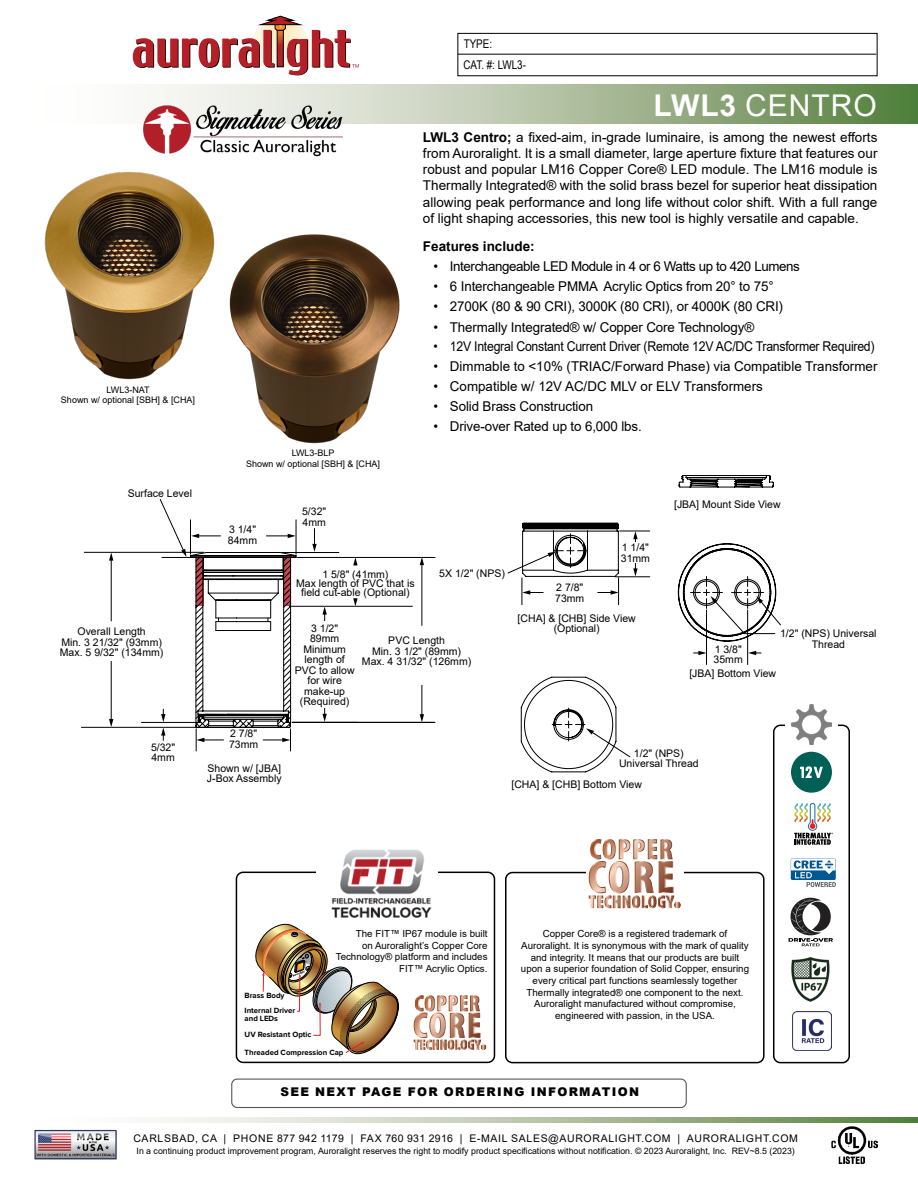
<style>
.page{position:relative;width:918px;height:1188px;background:#fff}
.page>*{position:absolute;margin:0;border:0;box-sizing:border-box;transform-origin:0 0}
.t1{font:30px "Arial";letter-spacing:.035em;color:#fff}
.t2{font:13.5px/16.2px "Arial";letter-spacing:-.01em;color:#000;text-align:justify}
.t3{font:13.5px "Arial";letter-spacing:-.01em;color:#000;scale:.91 1}
.t4{font:13.5px "Arial";letter-spacing:-.03em;color:#000}
.t5{font:700 13.5px "Arial";color:#000}
.t6{font:900 12px "Arial";letter-spacing:.11em;color:#000}
.t7{font:12px/20.7px "Arial Narrow";color:#000}
.t8{font:10.5px/10.5px "Arial";color:#000}
.t9{font:10.5px "Arial";letter-spacing:.065em;color:#000}
.t10{font:9.75px/11.7px "Arial";color:#000;text-align:center}
.t11{font:9px/10.8px "Arial";color:#000;text-align:center}
.t12{font:8.7px "Arial";color:#000}
.t13{font:700 7.8px/7.8px "Proxima Nova";color:#000}
.s1{font-weight:700}
</style>
<div class="page">
<div style="left:457px;top:33px;width:421px;height:43px;border:1px solid #000"></div>
<hr style="left:458px;top:54px;width:418px;height:1px;background:#000">
<img style="left:832px;top:1127px;width:46px;height:37px">
<svg style="left:151px;top:84px;width:767px;height:39px;background:#a9bb9a"></svg>
<svg style="left:151px;top:1117px;width:767px;height:6px;background:#b1c1a4"></svg>
<svg style="left:133px;top:16px;width:226px;height:60px"></svg>
<img style="left:34px;top:1129px;width:83px;height:31px">
<hr style="left:706px;top:610px;width:1px;height:55px;background:#000">
<hr style="left:747px;top:610px;width:1px;height:55px;background:#000">
<svg style="left:678px;top:543px;width:103px;height:99px"></svg>
<svg style="left:748px;top:651px;width:13px;height:4px"></svg>
<svg style="left:694px;top:651px;width:13px;height:4px"></svg>
<hr style="left:297px;top:557px;width:138px;height:1px;background:#000">
<hr style="left:291px;top:606px;width:121px;height:1px;background:#000">
<hr style="left:282px;top:552px;width:57px;height:1px;background:#000">
<hr style="left:292px;top:722px;width:143px;height:1px;background:#000">
<hr style="left:81px;top:727px;width:208px;height:1px;background:#000">
<svg style="left:322px;top:606px;width:5px;height:15px"></svg>
<svg style="left:420px;top:557px;width:4px;height:8px"></svg>
<hr style="left:422px;top:562px;width:1px;height:63px;background:#000">
<svg style="left:109px;top:553px;width:4px;height:8px"></svg>
<hr style="left:111px;top:558px;width:1px;height:63px;background:#000">
<svg style="left:420px;top:714px;width:4px;height:8px"></svg>
<hr style="left:422px;top:654px;width:1px;height:63px;background:#000">
<svg style="left:109px;top:719px;width:4px;height:8px"></svg>
<hr style="left:111px;top:659px;width:1px;height:63px;background:#000">
<svg style="left:322px;top:708px;width:5px;height:14px"></svg>
<svg style="left:353px;top:557px;width:5px;height:8px"></svg>
<svg style="left:353px;top:598px;width:5px;height:8px"></svg>
<svg style="left:312px;top:529px;width:5px;height:23px"></svg>
<div style="left:362px;top:636px;width:109px;height:48px;background:#fff"></div>
<div style="left:47px;top:623px;width:129px;height:38px;background:#fff"></div>
<svg style="left:159px;top:499px;width:138px;height:252px"></svg>
<svg style="left:284px;top:558px;width:7px;height:48px"></svg>
<svg style="left:196px;top:558px;width:7px;height:48px"></svg>
<hr style="left:84px;top:552px;width:120px;height:1px;background:#000">
<hr style="left:141px;top:722px;width:54px;height:1px;background:#000">
<div style="left:295px;top:621px;width:60px;height:87px;background:#fff"></div>
<div style="left:231px;top:1079px;width:456px;height:29px;border:1px solid #58595b;border-radius:5px"></div>
<svg style="left:678px;top:475px;width:96px;height:13px"></svg>
<svg style="left:520px;top:676px;width:111px;height:97px"></svg>
<hr style="left:620px;top:531px;width:30px;height:1px;background:#000">
<hr style="left:615px;top:576px;width:35px;height:1px;background:#000">
<svg style="left:633px;top:531px;width:5px;height:45px"></svg>
<svg style="left:507px;top:522px;width:112px;height:83px"></svg>
<div style="left:620px;top:542px;width:31px;height:21px;background:#fff"></div>
<div style="left:505px;top:872px;width:260px;height:191px;border:2px solid #000;border-radius:7px"></div>
<div style="left:586px;top:861px;width:97px;height:41px;background:#fff"></div>
<svg style="left:589px;top:839px;width:92px;height:69px"></svg>
<img style="left:44px;top:172px;width:171px;height:208px">
<img style="left:229px;top:234px;width:171px;height:210px">
<div style="left:773px;top:725px;width:77px;height:338px;border:2px solid #000;border-radius:7px"></div>
<div style="left:785px;top:707px;width:53px;height:41px;background:#fff"></div>
<svg style="left:791px;top:752px;width:41px;height:41px"></svg>
<img style="left:791px;top:704px;width:41px;height:41px">
<svg style="left:789px;top:898px;width:44px;height:48px"></svg>
<svg style="left:794px;top:803px;width:39px;height:42px"></svg>
<img style="left:791px;top:957px;width:39px;height:45px">
<svg style="left:791px;top:858px;width:45px;height:29px"></svg>
<img style="left:792px;top:1011px;width:40px;height:40px">
<div style="left:236px;top:872px;width:259px;height:191px;border:2px solid #000;border-radius:7px"></div>
<svg style="left:255px;top:923px;width:144px;height:132px"></svg>
<div style="left:317px;top:861px;width:97px;height:41px;background:#fff"></div>
<svg style="left:414px;top:995px;width:72px;height:55px"></svg>
<img style="left:322px;top:849px;width:115px;height:77px">
<img style="left:143px;top:103px;width:199px;height:54px">
<p class="t11" style="left:61px;top:384px;width:136px">LWL3-NAT<br>Shown w/ optional [SBH] &amp; [CHA]</p>
<p class="t8" style="left:128px;top:488px;width:66px">Surface Level</p>
<p class="t8" style="left:60px;top:626px;width:105px;text-align:center">Overall Length<br>Min. 3 21/32" (93mm)<br>Max. 5 9/32" (134mm)</p>
<p class="t8" style="left:151px;top:742px;width:26px">5/32"<br>4mm</p>
<p class="t7" style="left:464px;top:33px;width:64px">TYPE:<br>CAT. #: LWL3-</p>
<h1 class="t1" style="left:654px;top:84px;width:225px"><span class="s1">LWL3</span> CENTRO</h1>
<p class="t11" style="left:246px;top:448px;width:136px">LWL3-BLP<br>Shown w/ optional [SBH] &amp; [CHA]</p>
<p class="t8" style="left:228px;top:524px;width:31px">3 1/4"<br>84mm</p>
<p class="t8" style="left:302px;top:506px;width:26px">5/32"<br>4mm</p>
<p class="t2" style="left:423px;top:129px;width:456px"><span class="s1">LWL3 Centro;</span> a fixed-aim, in-grade luminaire, is among the newest efforts from Auroralight. It is a small diameter, large aperture fixture that features our robust and popular LM16 Copper Core® LED module. The LM16 module is Thermally Integrated® with the solid brass bezel for superior heat dissipation allowing peak performance and long life without color shift. With a full range of light shaping accessories, this new tool is highly versatile and capable.</p>
<p class="t5" style="left:423px;top:237px;width:113px">Features include:</p>
<p class="t4" style="left:433px;top:257px;width:368px">• Interchangeable LED Module in 4 or 6 Watts up to 420 Lumens</p>
<p class="t2" style="left:433px;top:278px;width:342px">• 6 Interchangeable PMMA Acrylic Optics from 20° to 75°</p>
<p class="t2" style="left:433px;top:299px;width:351px">• 2700K (80 &amp; 90 CRI), 3000K (80 CRI), or 4000K (80 CRI)</p>
<p class="t2" style="left:433px;top:319px;width:322px">• Thermally Integrated® w/ Copper Core Technology®</p>
<p class="t3" style="left:433px;top:337px;width:486px">• 12V Integral Constant Current Driver (Remote 12V AC/DC Transformer Required)</p>
<p class="t2" style="left:433px;top:358px;width:445px">• Dimmable to &lt;10% (TRIAC/Forward Phase) via Compatible Transformer</p>
<p class="t2" style="left:433px;top:378px;width:331px">• Compatible w/ 12V AC/DC MLV or ELV Transformers</p>
<p class="t2" style="left:433px;top:398px;width:161px">• Solid Brass Construction</p>
<p class="t2" style="left:433px;top:418px;width:210px">• Drive-over Rated up to 6,000 lbs.</p>
<p class="t8" style="left:621px;top:542px;width:31px">1 1/4"<br>31mm</p>
<p class="t8" style="left:674px;top:499px;width:108px">[JBA] Mount Side View</p>
<p class="t8" style="left:229px;top:728px;width:31px">2 7/8"<br>73mm</p>
<p class="t8" style="left:207px;top:763px;width:76px">Shown w/ [JBA]<br>J-Box Assembly</p>
<p class="t8" style="left:439px;top:568px;width:67px">5X 1/2" (NPS)</p>
<p class="t8" style="left:296px;top:569px;width:120px;line-height:9px;text-align:center">1 5/8" (41mm)<br>Max length of PVC that is field cut-able (Optional)</p>
<p class="t8" style="left:295px;top:623px;width:61px;text-align:center">3 1/2"<br>89mm<br>Minimum length of<br>PVC to allow for wire make-up (Required)</p>
<p class="t8" style="left:362px;top:635px;width:111px;text-align:center">PVC Length<br>Min. 3 1/2" (89mm)<br>Max. 4 31/32" (126mm)</p>
<p class="t8" style="left:555px;top:582px;width:31px">2 7/8"<br>73mm</p>
<p class="t8" style="left:518px;top:613px;width:120px;text-align:center">[CHA] &amp; [CHB] Side View (Optional)</p>
<p class="t8" style="left:714px;top:644px;width:31px">1 3/8"<br>35mm</p>
<p class="t8" style="left:780px;top:628px;width:98px;text-align:center">1/2" (NPS) Universal<br>Thread</p>
<p class="t8" style="left:689px;top:668px;width:88px">[JBA] Bottom View</p>
<p class="t8" style="left:619px;top:748px;width:81px;text-align:center">1/2" (NPS)<br>Universal Thread</p>
<p class="t8" style="left:511px;top:779px;width:132px">[CHA] &amp; [CHB] Bottom View</p>
<p class="t13" style="left:245px;top:991px;width:42px">Brass Body</p>
<p class="t13" style="left:245px;top:1006px;width:52px">Internal Driver and LEDs</p>
<p class="t13" style="left:245px;top:1031px;width:68px">UV Resistant Optic</p>
<p class="t10" style="left:336px;top:928px;width:153px;text-align:right">The FIT™ IP67 module is built<br>on Auroralight’s Copper Core<br>Technology® platform and includes<br>FIT™ Acrylic Optics.</p>
<p class="t13" style="left:245px;top:1048px;width:100px">Threaded Compression Cap</p>
<p class="t10" style="left:521px;top:928px;width:230px">Copper Core® is a registered trademark of Auroralight. It is synonymous with the mark of quality and integrity. It means that our products are built upon a superior foundation of Solid Copper, ensuring every critical part functions seamlessly together Thermally integrated® one component to the next.<br>Auroralight manufactured without compromise, engineered with passion, in the USA.</p>
<p class="t6" style="left:280px;top:1083px;width:360px">SEE NEXT PAGE FOR ORDERING INFORMATION</p>
<p class="t9" style="left:133px;top:1131px;width:666px">CARLSBAD, CA | PHONE 877 942 1179 | FAX 760 931 2916 | E-MAIL SALES@AURORALIGHT.COM | AURORALIGHT.COM</p>
<p class="t12" style="left:137px;top:1145px;width:660px">In a continuing product improvement program, Auroralight reserves the right to modify product specifications without notification. © 2023 Auroralight, Inc. REV~8.5 (2023)</p>
</div>
